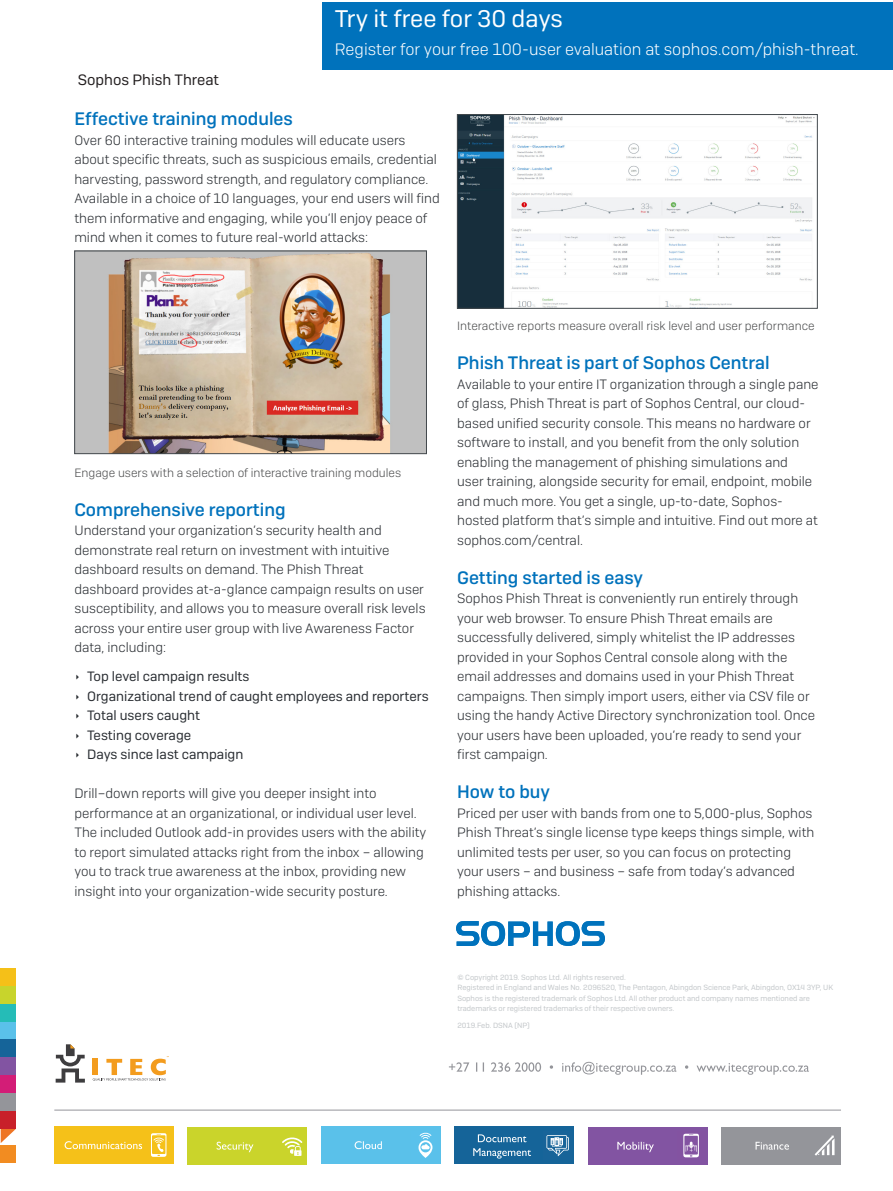
<style>
.page{position:relative;width:893px;height:1191px;background:#fff}
.page>*{position:absolute;margin:0;border:0;box-sizing:border-box;transform-origin:0 0}
.CTA_Heading{font:24px "Sophos Sans";color:#fff}
.Subheading_1{font:500 18px "Sophos Sans";color:#0072bc}
.CTA_Copy{font:300 16.5px "Sophos Sans";color:#fff}
.t1{font:15px "Sophos Sans";color:#231f20}
.Body_Copy{font:300 13.5px/19.5px "Sophos Sans";color:#282c31}
.t2{font:13.5px "Sophos Sans";color:#282c31}
.t3{font:300 12px "Sophos Sans";color:#4b4c4d}
.Copyright{font:7.5px/10.5px "Sophos Sans";color:#c2c6c9}
.Job_No__and_Version{font:7.5px "Sophos Sans";color:#c2c6c9}
</style>
<div class="page">
<div style="left:322px;top:2px;width:571px;height:67px;background:#0072bc"></div>
<img style="left:76px;top:253px;width:349px;height:199px">
<div style="left:74px;top:251px;width:353px;height:203px;border:1px solid #43494d"></div>
<img style="left:459px;top:116px;width:356px;height:190px">
<div style="left:457px;top:114px;width:361px;height:194px;border:1px solid #43494d"></div>
<svg style="left:456px;top:921px;width:149px;height:25px"></svg>
<div style="left:92px;top:1058px;width:6px;height:17px;background:#f39c1e"></div>
<svg style="left:56px;top:1044px;width:29px;height:38px"></svg>
<svg style="left:93px;top:1056px;width:76px;height:25px"></svg>
<div style="left:1px;top:1093px;width:15px;height:18px;background:#94959a"></div>
<div style="left:1px;top:1057px;width:15px;height:18px;background:#8254a2"></div>
<div style="left:1px;top:1021px;width:15px;height:18px;background:#5ac1ea"></div>
<div style="left:1px;top:1144px;width:15px;height:18px;background:#f28c21"></div>
<svg style="left:1px;top:1128px;width:15px;height:15px"></svg>
<div style="left:1px;top:1111px;width:15px;height:17px;background:#c8202a"></div>
<div style="left:1px;top:1075px;width:15px;height:18px;background:#d31d77"></div>
<div style="left:1px;top:1039px;width:15px;height:18px;background:#156499"></div>
<div style="left:1px;top:1003px;width:15px;height:18px;background:#25bcb7"></div>
<div style="left:1px;top:968px;width:15px;height:18px;background:#f5c018"></div>
<div style="left:1px;top:986px;width:15px;height:17px;background:#c8d42c"></div>
<hr style="left:54px;top:1109px;width:787px;height:1px;background:#94959a">
<div style="left:187px;top:1127px;width:120px;height:37px;background:#cad42b"></div>
<svg style="left:282px;top:1137px;width:20px;height:18px"></svg>
<svg style="left:217px;top:1141px;width:36px;height:11px"></svg>
<div style="left:588px;top:1127px;width:119px;height:37px;background:#8254a2"></div>
<svg style="left:683px;top:1133px;width:16px;height:24px"></svg>
<svg style="left:617px;top:1141px;width:37px;height:11px"></svg>
<div style="left:454px;top:1126px;width:120px;height:37px;background:#156499"></div>
<svg style="left:546px;top:1135px;width:23px;height:21px"></svg>
<svg style="left:473px;top:1148px;width:58px;height:10px"></svg>
<svg style="left:478px;top:1134px;width:48px;height:8px"></svg>
<div style="left:54px;top:1126px;width:119px;height:37px;background:#f5c119"></div>
<svg style="left:151px;top:1133px;width:15px;height:23px"></svg>
<svg style="left:65px;top:1141px;width:77px;height:8px"></svg>
<div style="left:321px;top:1126px;width:119px;height:37px;background:#5ac1ea"></div>
<svg style="left:419px;top:1132px;width:13px;height:26px"></svg>
<svg style="left:355px;top:1141px;width:27px;height:8px"></svg>
<div style="left:721px;top:1127px;width:120px;height:37px;background:#94959a"></div>
<svg style="left:815px;top:1135px;width:19px;height:20px"></svg>
<svg style="left:755px;top:1141px;width:34px;height:8px"></svg>
<svg style="left:449px;top:1061px;width:360px;height:13px"></svg>
<p class="t1" style="left:78px;top:71px;width:143px">Sophos Phish Threat</p>
<p class="CTA_Heading" style="left:335px;top:4px;width:229px">Try it free for 30 days</p>
<p class="CTA_Copy" style="left:335px;top:39px;width:525px">Register for your free 100-user evaluation at sophos.com/phish-threat.</p>
<p class="Subheading_1" style="left:74px;top:108px;width:220px">Effective training modules</p>
<p class="Body_Copy" style="left:74px;top:130px;width:367px">Over 60 interactive training modules will educate users about specific threats, such as suspicious emails, credential harvesting, password strength, and regulatory compliance.<br>Available in a choice of 10 languages, your end users will find them informative and engaging, while you’ll enjoy peace of mind when it comes to future real-world attacks:</p>
<p class="t3" style="left:74px;top:465px;width:328px">Engage users with a selection of interactive training modules</p>
<p class="Subheading_1" style="left:74px;top:498px;width:213px">Comprehensive reporting</p>
<p class="Body_Copy" style="left:74px;top:520px;width:353px">Understand your organization’s security health and demonstrate real return on investment with intuitive dashboard results on demand. The Phish Threat dashboard provides at-a-glance campaign results on user susceptibility, and allows you to measure overall risk levels across your entire user group with live Awareness Factor data, including:</p>
<p class="t2" style="left:87px;top:668px;width:164px">Top level campaign results</p>
<p class="t2" style="left:87px;top:688px;width:343px">Organizational trend of caught employees and reporters</p>
<p class="t2" style="left:87px;top:707px;width:114px">Total users caught</p>
<p class="t2" style="left:87px;top:727px;width:106px">Testing coverage</p>
<p class="t2" style="left:87px;top:746px;width:158px">Days since last campaign</p>
<p class="Body_Copy" style="left:74px;top:783px;width:353px">Drill–down reports will give you deeper insight into performance at an organizational, or individual user level.<br>The included Outlook add-in provides users with the ability to report simulated attacks right from the inbox – allowing you to track true awareness at the inbox, providing new insight into your organization-wide security posture.</p>
<p class="t3" style="left:457px;top:319px;width:359px">Interactive reports measure overall risk level and user performance</p>
<p class="Subheading_1" style="left:457px;top:352px;width:314px">Phish Threat is part of Sophos Central</p>
<p class="Body_Copy" style="left:457px;top:374px;width:363px">Available to your entire IT organization through a single pane of glass, Phish Threat is part of Sophos Central, our cloud&shy;based unified security console. This means no hardware or software to install, and you benefit from the only solution enabling the management of phishing simulations and<br>user training, alongside security for email, endpoint, mobile and much more. You get a single, up-to-date, Sophos&shy;hosted platform that’s simple and intuitive. Find out more at sophos.com/central.</p>
<p class="Subheading_1" style="left:457px;top:566px;width:187px">Getting started is easy</p>
<p class="Body_Copy" style="left:457px;top:588px;width:359px">Sophos Phish Threat is conveniently run entirely through your web browser. To ensure Phish Threat emails are successfully delivered, simply whitelist the IP addresses provided in your Sophos Central console along with the email addresses and domains used in your Phish Threat campaigns. Then simply import users, either via CSV file or using the handy Active Directory synchronization tool. Once your users have been uploaded, you’re ready to send your first campaign.</p>
<p class="Subheading_1" style="left:457px;top:781px;width:94px">How to buy</p>
<p class="Body_Copy" style="left:457px;top:803px;width:359px">Priced per user with bands from one to 5,000-plus, Sophos Phish Threat’s single license type keeps things simple, with unlimited tests per user, so you can focus on protecting your users – and business – safe from today’s advanced phishing attacks.</p>
<p class="Copyright" style="left:457px;top:972px;width:170px">© Copyright 2019. Sophos Ltd. All rights reserved.</p>
<p class="Copyright" style="left:457px;top:982px;width:377px">Registered in England and Wales No. 2096520, The Pentagon, Abingdon Science Park, Abingdon, OX14 3YP, UK</p>
<p class="Copyright" style="left:457px;top:993px;width:354px">Sophos is the registered trademark of Sophos Ltd. All other product and company names mentioned are trademarks or registered trademarks of their respective owners.</p>
<p class="Job_No__and_Version" style="left:457px;top:1020px;width:74px">2019.Feb. DSNA (NP)</p>
</div>
